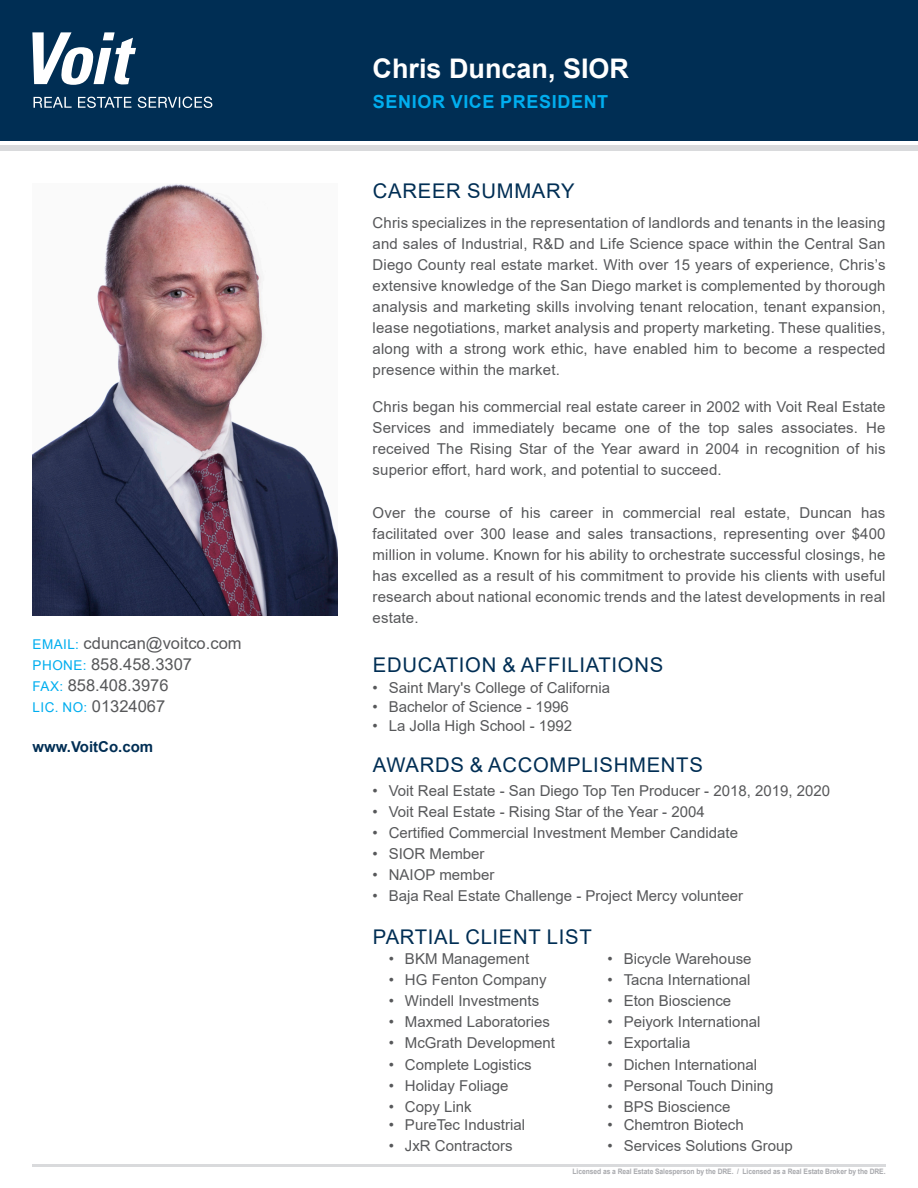
<style>
.page{position:relative;width:918px;height:1188px;background:#fff}
.page>*{position:absolute;margin:0;border:0;box-sizing:border-box;transform-origin:0 0}
.t1{font:700 27px "Arial";color:#fff}
.t2{font:20.25px "Arial";letter-spacing:.035em;color:#002e54}
.t3{font:700 18px "Arial";letter-spacing:.035em;color:#00aeef}
.t4{font:16.5px/21px "Arial";color:#57585a}
.t5{font:15px/21px "Arial";color:#57585a;text-align:justify}
.t6{font:700 15px "Arial";color:#002e54}
.t7{font:700 7.5px "Arial";letter-spacing:-.01em;color:#a8a9ad;scale:.9 1}
.s1{font-size:13.5px;color:#00aeef}
</style>
<div class="page">
<div style="left:0;top:0;width:918px;height:140px;background:#002e54"></div>
<div style="left:0;top:146px;width:918px;height:5px;background:#d9dadc"></div>
<hr style="left:32px;top:1164px;width:854px;height:2px;background:#d9dadc">
<img style="left:32px;top:184px;width:306px;height:432px">
<svg style="left:34px;top:97px;width:38px;height:11px"></svg>
<svg style="left:78px;top:97px;width:53px;height:11px"></svg>
<svg style="left:138px;top:97px;width:74px;height:11px"></svg>
<svg style="left:32px;top:32px;width:104px;height:53px"></svg>
<p class="t4" style="left:33px;top:633px;width:210px"><span class="s1">EMAIL:</span> cduncan@voitco.com<br><span class="s1">PHONE:</span> 858.458.3307<br><span class="s1">FAX:</span> 858.408.3976<br><span class="s1">LIC. NO:</span> 01324067</p>
<p class="t6" style="left:32px;top:736px;width:122px">www.VoitCo.com</p>
<h1 class="t1" style="left:373px;top:50px;width:258px">Chris Duncan, SIOR</h1>
<p class="t3" style="left:373px;top:89px;width:237px">SENIOR VICE PRESIDENT</p>
<h2 class="t2" style="left:373px;top:177px;width:203px">CAREER SUMMARY</h2>
<p class="t5" style="left:373px;top:212px;width:514px">Chris specializes in the representation of landlords and tenants in the leasing and sales of Industrial, R&amp;D and Life Science space within the Central San Diego County real estate market. With over 15 years of experience, Chris’s extensive knowledge of the San Diego market is complemented by thorough analysis and marketing skills involving tenant relocation, tenant expansion, lease negotiations, market analysis and property marketing. These qualities, along with a strong work ethic, have enabled him to become a respected presence within the market.</p>
<p class="t5" style="left:373px;top:396px;width:514px">Chris began his commercial real estate career in 2002 with Voit Real Estate Services and immediately became one of the top sales associates. He received The Rising Star of the Year award in 2004 in recognition of his superior effort, hard work, and potential to succeed.</p>
<p class="t5" style="left:373px;top:502px;width:514px">Over the course of his career in commercial real estate, Duncan has facilitated over 300 lease and sales transactions, representing over $400 million in volume. Known for his ability to orchestrate successful closings, he has excelled as a result of his commitment to provide his clients with useful research about national economic trends and the latest developments in real estate.</p>
<h2 class="t2" style="left:373px;top:651px;width:292px">EDUCATION &amp; AFFILIATIONS</h2>
<p class="t5" style="left:373px;top:677px;width:239px">• Saint Mary's College of California</p>
<p class="t5" style="left:373px;top:696px;width:198px">• Bachelor of Science - 1996</p>
<p class="t5" style="left:373px;top:715px;width:201px">• La Jolla High School - 1992</p>
<h2 class="t2" style="left:373px;top:751px;width:331px">AWARDS &amp; ACCOMPLISHMENTS</h2>
<p class="t5" style="left:373px;top:780px;width:459px">• Voit Real Estate - San Diego Top Ten Producer - 2018, 2019, 2020</p>
<p class="t5" style="left:373px;top:801px;width:334px">• Voit Real Estate - Rising Star of the Year - 2004</p>
<p class="t5" style="left:373px;top:822px;width:367px">• Certified Commercial Investment Member Candidate</p>
<p class="t5" style="left:373px;top:843px;width:114px">• SIOR Member</p>
<p class="t5" style="left:373px;top:864px;width:123px">• NAIOP member</p>
<p class="t5" style="left:373px;top:885px;width:372px">• Baja Real Estate Challenge - Project Mercy volunteer</p>
<h2 class="t2" style="left:373px;top:923px;width:220px">PARTIAL CLIENT LIST</h2>
<p class="t5" style="left:389px;top:948px;width:142px">• BKM Management</p>
<p class="t5" style="left:607px;top:948px;width:146px">• Bicycle Warehouse</p>
<p class="t5" style="left:389px;top:969px;width:159px">• HG Fenton Company</p>
<p class="t5" style="left:607px;top:969px;width:144px">• Tacna International</p>
<p class="t5" style="left:389px;top:990px;width:152px">• Windell Investments</p>
<p class="t5" style="left:607px;top:990px;width:125px">• Eton Bioscience</p>
<p class="t5" style="left:389px;top:1011px;width:163px">• Maxmed Laboratories</p>
<p class="t5" style="left:607px;top:1011px;width:154px">• Peiyork International</p>
<p class="t5" style="left:389px;top:1032px;width:168px">• McGrath Development</p>
<p class="t5" style="left:607px;top:1032px;width:84px">• Exportalia</p>
<p class="t5" style="left:389px;top:1054px;width:144px">• Complete Logistics</p>
<p class="t5" style="left:607px;top:1054px;width:151px">• Dichen International</p>
<p class="t5" style="left:389px;top:1075px;width:121px">• Holiday Foliage</p>
<p class="t5" style="left:607px;top:1075px;width:168px">• Personal Touch Dining</p>
<p class="t5" style="left:389px;top:1096px;width:84px">• Copy Link</p>
<p class="t5" style="left:607px;top:1096px;width:124px">• BPS Bioscience</p>
<p class="t5" style="left:389px;top:1114px;width:138px">• PureTec Industrial</p>
<p class="t5" style="left:607px;top:1114px;width:138px">• Chemtron Biotech</p>
<p class="t5" style="left:389px;top:1135px;width:125px">• JxR Contractors</p>
<p class="t5" style="left:607px;top:1135px;width:187px">• Services Solutions Group</p>
<p class="t7" style="left:573px;top:1166px;width:349px">Licensed as a Real Estate Salesperson by the DRE. / Licensed as a Real Estate Broker by the DRE.</p>
</div>
